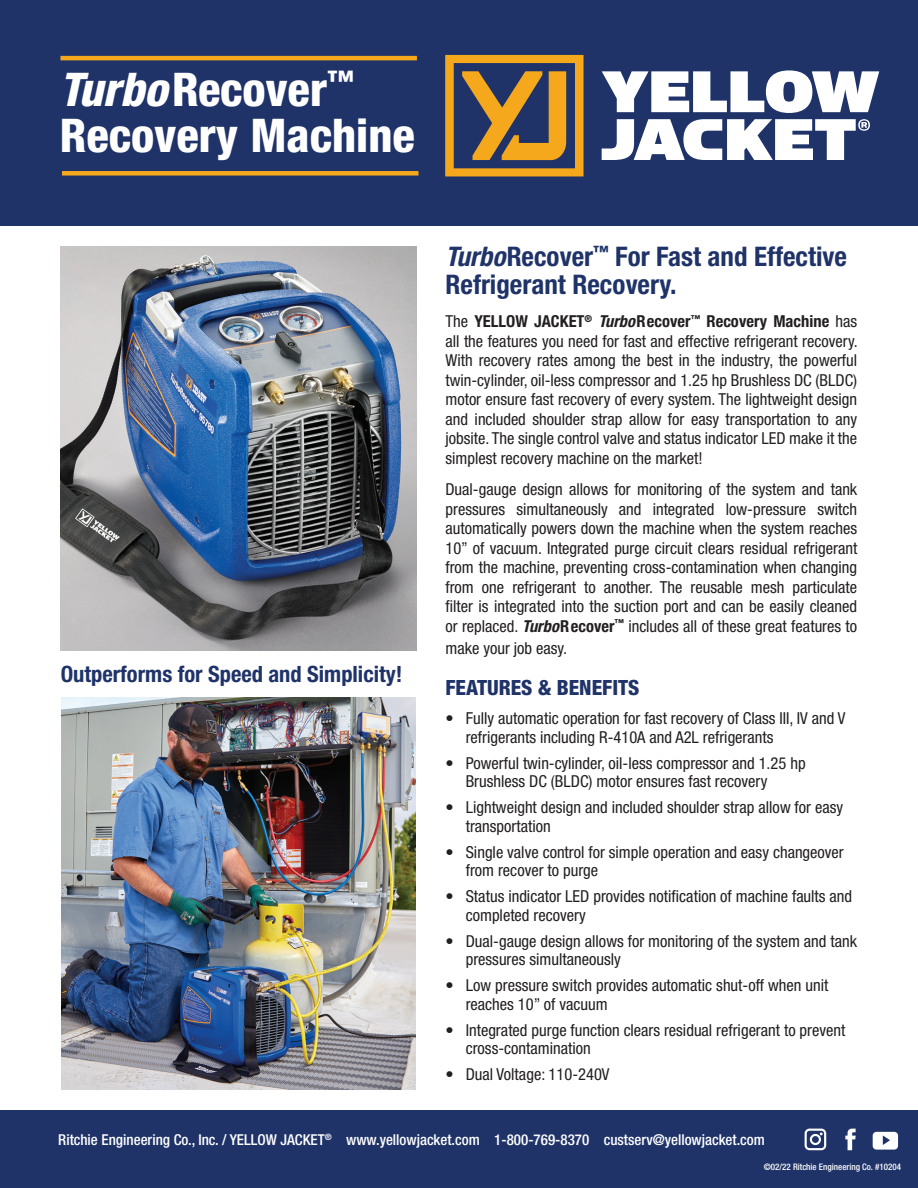
<style>
.page{position:relative;width:918px;height:1188px;background:#fff}
.page>*{position:absolute;margin:0;border:0;box-sizing:border-box;transform-origin:0 0}
.t1{font:800 condensed 46.5px/46.5px "Helvetica Neue LT Std";color:#fff}
.t2{font:700 condensed 27px/28.5px "Helvetica Neue LT Std";color:#1f3369}
.t3{font:700 condensed 22.5px "Helvetica Neue LT Std";color:#1f3369}
.t4{font:800 condensed 21px "Helvetica Neue LT Std";color:#1f3369}
.t5{font:condensed 16.5px/19.5px "Helvetica Neue LT Std";color:#231f20}
.t6{font:500 condensed 15px "Helvetica Neue LT Std";color:#fff}
.t7{font:500 condensed 9px "Helvetica Neue LT Std";color:#fff}
.s1{font-style:italic}
.s2{font-weight:700}
.s3{font-weight:700;font-style:italic}
</style>
<div class="page">
<img style="left:61px;top:246px;width:355px;height:405px">
<div style="left:0;top:0;width:918px;height:225px;background:#1f3369"></div>
<div style="left:62px;top:171px;width:356px;height:5px;background:#f5a81c"></div>
<hr style="left:60px;top:56px;width:357px;height:4px;background:#f5a81c">
<svg style="left:445px;top:55px;width:139px;height:121px"></svg>
<svg style="left:602px;top:70px;width:277px;height:43px"></svg>
<svg style="left:602px;top:119px;width:268px;height:41px"></svg>
<img style="left:61px;top:698px;width:355px;height:391px">
<div style="left:0;top:1111px;width:918px;height:77px;background:#1f3369"></div>
<svg style="left:805px;top:1129px;width:21px;height:21px"></svg>
<svg style="left:845px;top:1129px;width:11px;height:21px"></svg>
<svg style="left:873px;top:1132px;width:25px;height:18px"></svg>
<h1 class="t1" style="left:60px;top:65px;width:357px"><span class="s1">Turbo</span>Recover<sup>™<br></sup>Recovery Machine</h1>
<h3 class="t3" style="left:61px;top:660px;width:343px">Outperforms for Speed and Simplicity!</h3>
<h2 class="t2" style="left:446px;top:242px;width:403px"><span class="s1">Turbo</span>Recover<sup>™</sup> For Fast and Effective<br>Refrigerant Recovery.</h2>
<p class="t5" style="left:445px;top:312px;width:414px;text-align:justify">The <span class="s2">YELLOW JACKET</span><sup>®</sup> <span class="s3">Turbo</span><span class="s2">Recover</span><sup>™</sup> <span class="s2">Recovery Machine</span> has all the features you need for fast and effective refrigerant recovery.<br>With recovery rates among the best in the industry, the powerful twin-cylinder, oil-less compressor and 1.25 hp Brushless DC (BLDC) motor ensure fast recovery of every system. The lightweight design and included shoulder strap allow for easy transportation to any jobsite. The single control valve and status indicator LED make it the simplest recovery machine on the market!</p>
<p class="t5" style="left:445px;top:480px;width:413px;text-align:justify">Dual-gauge design allows for monitoring of the system and tank pressures simultaneously and integrated low-pressure switch automatically powers down the machine when the system reaches 10” of vacuum. Integrated purge circuit clears residual refrigerant from the machine, preventing cross-contamination when changing from one refrigerant to another. The reusable mesh particulate filter is integrated into the suction port and can be easily cleaned or replaced. <span class="s3">Turbo</span><span class="s2">Recover</span><sup>™</sup> includes all of these great features to</p>
<p class="t5" style="left:445px;top:639px;width:123px">make your job easy.</p>
<p class="t4" style="left:446px;top:675px;width:196px">FEATURES &amp; BENEFITS</p>
<p class="t5" style="left:466px;top:709px;width:381px;line-height:18.8px;text-indent:-20px">• Fully automatic operation for fast recovery of Class III, IV and V refrigerants including R-410A and A2L refrigerants</p>
<p class="t5" style="left:466px;top:753px;width:341px;line-height:18.8px;text-indent:-20px">• Powerful twin-cylinder, oil-less compressor and 1.25 hp<br>Brushless DC (BLDC) motor ensures fast recovery</p>
<p class="t5" style="left:466px;top:798px;width:379px;line-height:18.8px;text-indent:-20px">• Lightweight design and included shoulder strap allow for easy transportation</p>
<p class="t5" style="left:466px;top:842px;width:380px;line-height:18.8px;text-indent:-20px">• Single valve control for simple operation and easy changeover from recover to purge</p>
<p class="t5" style="left:466px;top:887px;width:388px;line-height:18.8px;text-indent:-20px">• Status indicator LED provides notification of machine faults and completed recovery</p>
<p class="t5" style="left:466px;top:931px;width:393px;line-height:18.8px;text-indent:-20px">• Dual-gauge design allows for monitoring of the system and tank pressures simultaneously</p>
<p class="t5" style="left:466px;top:976px;width:364px;line-height:18.8px;text-indent:-20px">• Low pressure switch provides automatic shut-off when unit reaches 10” of vacuum</p>
<p class="t5" style="left:466px;top:1020px;width:381px;line-height:18.8px;text-indent:-20px">• Integrated purge function clears residual refrigerant to prevent cross-contamination</p>
<p class="t5" style="left:446px;top:1064px;width:166px">• Dual Voltage: 110-240V</p>
<p class="t6" style="left:58px;top:1130px;width:708px">Ritchie Engineering Co., Inc. / YELLOW JACKET<sup>®</sup> www.yellowjacket.com 1-800-769-8370 custserv@yellowjacket.com</p>
<p class="t7" style="left:764px;top:1161px;width:139px">©02/22 Ritchie Engineering Co. #10204</p>
</div>
